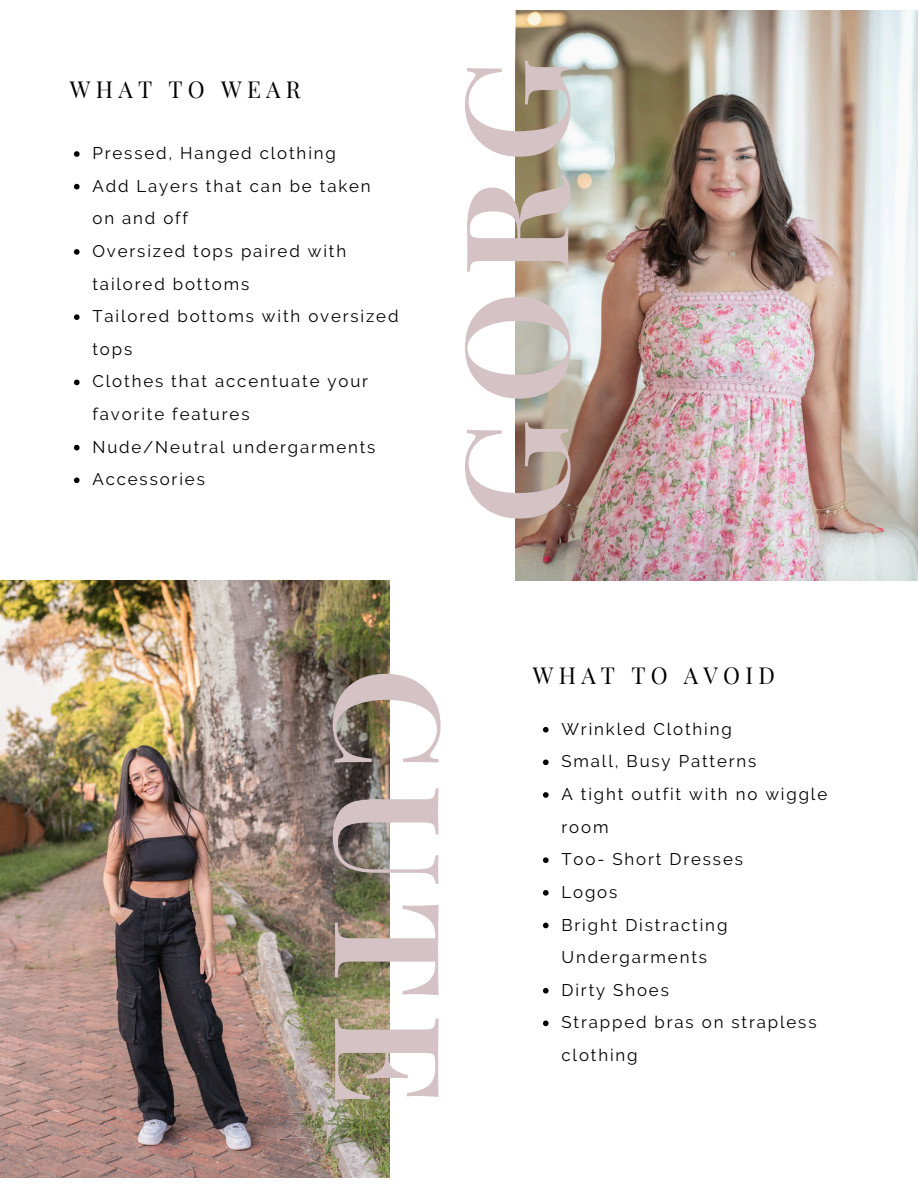
<style>
.page{position:relative;width:918px;height:1188px;background:#fff}
.page>*{position:absolute;margin:0;border:0;box-sizing:border-box;transform-origin:0 0}
.t1{font:700 146.55px "Playfair Display";color:#d4c2c5}
.t2{font:700 143.55px "Playfair Display";color:#d4c2c5}
.t3{font:22.8px "Playfair Display";letter-spacing:.23em;color:#000}
.t4{font:16.8px/32.7px "Raleway";letter-spacing:.11em;color:#000}
</style>
<div class="page">
<img style="left:516px;top:11px;width:402px;height:569px">
<img style="left:0;top:580px;width:390px;height:597px">
<svg style="left:74px;top:151px;width:6px;height:6px"></svg>
<svg style="left:74px;top:184px;width:6px;height:5px"></svg>
<svg style="left:74px;top:249px;width:6px;height:6px"></svg>
<svg style="left:74px;top:314px;width:6px;height:6px"></svg>
<svg style="left:74px;top:380px;width:6px;height:5px"></svg>
<svg style="left:74px;top:445px;width:6px;height:5px"></svg>
<svg style="left:74px;top:477px;width:6px;height:6px"></svg>
<svg style="left:543px;top:727px;width:6px;height:6px"></svg>
<svg style="left:543px;top:760px;width:6px;height:5px"></svg>
<svg style="left:543px;top:792px;width:6px;height:6px"></svg>
<svg style="left:543px;top:857px;width:6px;height:6px"></svg>
<svg style="left:543px;top:890px;width:6px;height:6px"></svg>
<svg style="left:543px;top:923px;width:6px;height:5px"></svg>
<svg style="left:543px;top:988px;width:6px;height:6px"></svg>
<svg style="left:543px;top:1021px;width:6px;height:5px"></svg>
<h1 class="t3" style="left:70px;top:73px;width:232px">WHAT TO WEAR</h1>
<p class="t4" style="left:92px;top:137px;width:245px">Pressed, Hanged clothing</p>
<p class="t4" style="left:92px;top:169px;width:280px">Add Layers that can be taken on and off</p>
<p class="t4" style="left:92px;top:235px;width:255px">Oversized tops paired with tailored bottoms</p>
<p class="t4" style="left:92px;top:300px;width:308px">Tailored bottoms with oversized tops</p>
<p class="t4" style="left:92px;top:365px;width:277px">Clothes that accentuate your favorite features</p>
<p class="t4" style="left:92px;top:430px;width:285px">Nude/Neutral undergarments</p>
<p class="t4" style="left:92px;top:463px;width:114px">Accessories</p>
<p class="t2" style="left:413px;top:525px;width:469px;rotate:-90deg">GORG</p>
<p class="t1" style="left:493px;top:668px;width:441px;rotate:90deg">CUTE</p>
<h2 class="t3" style="left:533px;top:660px;width:244px">WHAT TO AVOID</h2>
<p class="t4" style="left:561px;top:712px;width:172px">Wrinkled Clothing</p>
<h1 class="t4" style="left:561px;top:745px;width:196px">Small, Busy Patterns</h1>
<h2 class="t4" style="left:561px;top:778px;width:267px">A tight outfit with no wiggle room</h2>
<p class="t4" style="left:561px;top:843px;width:183px">Too- Short Dresses</p>
<p class="t4" style="left:561px;top:876px;width:57px">Logos</p>
<p class="t4" style="left:561px;top:908px;width:167px">Bright Distracting<br>Undergarments</p>
<p class="t4" style="left:561px;top:973px;width:109px">Dirty Shoes</p>
<p class="t4" style="left:561px;top:1006px;width:257px">Strapped bras on strapless clothing</p>
</div>
